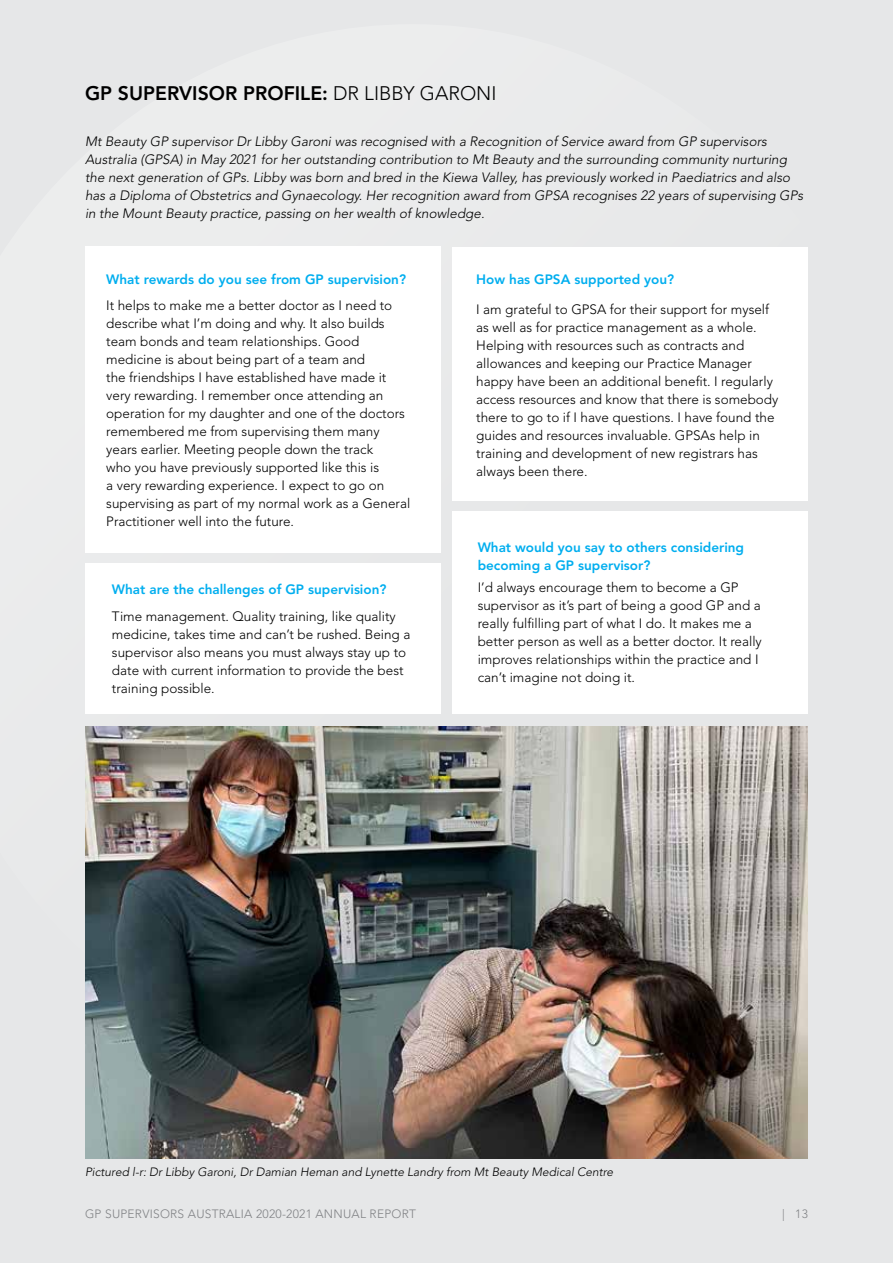
<style>
.page{position:relative;width:893px;height:1263px;background:#e6e7e8}
.page>*{position:absolute;margin:0;border:0;box-sizing:border-box;transform-origin:0 0}
.t1{font:800 19.5px "Avenir LT Std";color:#000}
.t2{font:300 13.5px/18px "Avenir LT Std";color:#000}
.t3{font:italic 300 13.5px/18px "Avenir LT Std";color:#000}
.t4{font:800 13.5px/18px "Avenir LT Std";color:#00aeef}
.t5{font:italic 300 12px "Avenir LT Std";color:#000}
.t6{font:300 12px "Avenir LT Std";letter-spacing:.02em;color:#808285}
.s1{font-weight:300}
</style>
<div class="page">
<div style="left:452px;top:247px;width:356px;height:253px;background:#fff"></div>
<div style="left:85px;top:247px;width:356px;height:306px;background:#fff"></div>
<div style="left:452px;top:511px;width:356px;height:202px;background:#fff"></div>
<div style="left:85px;top:563px;width:356px;height:150px;background:#fff"></div>
<img style="left:85px;top:726px;width:723px;height:433px">
<h1 class="t1" style="left:85px;top:81px;width:413px">GP SUPERVISOR PROFILE: <span class="s1">DR LIBBY GARONI</span></h1>
<p class="t3" style="left:85px;top:133px;width:720px">Mt Beauty GP supervisor Dr Libby Garoni was recognised with a Recognition of Service award from GP supervisors Australia (GPSA) in May 2021 for her outstanding contribution to Mt Beauty and the surrounding community nurturing the next generation of GPs. Libby was born and bred in the Kiewa Valley, has previously worked in Paediatrics and also has a Diploma of Obstetrics and Gynaecology. Her recognition award from GPSA recognises 22 years of supervising GPs in the Mount Beauty practice, passing on her wealth of knowledge.</p>
<p class="t4" style="left:106px;top:270px;width:301px">What rewards do you see from GP supervision?</p>
<p class="t2" style="left:106px;top:297px;width:305px">It helps to make me a better doctor as I need to describe what I’m doing and why. It also builds team bonds and team relationships. Good medicine is about being part of a team and<br>the friendships I have established have made it very rewarding. I remember once attending an operation for my daughter and one of the doctors remembered me from supervising them many years earlier. Meeting people down the track<br>who you have previously supported like this is<br>a very rewarding experience. I expect to go on supervising as part of my normal work as a General Practitioner well into the future.</p>
<p class="t4" style="left:112px;top:580px;width:276px">What are the challenges of GP supervision?</p>
<p class="t2" style="left:112px;top:607px;width:300px">Time management. Quality training, like quality medicine, takes time and can’t be rushed. Being a supervisor also means you must always stay up to date with current information to provide the best training possible.</p>
<p class="t4" style="left:476px;top:270px;width:199px">How has GPSA supported you?</p>
<p class="t2" style="left:476px;top:301px;width:304px">I am grateful to GPSA for their support for myself as well as for practice management as a whole.<br>Helping with resources such as contracts and allowances and keeping our Practice Manager happy have been an additional benefit. I regularly access resources and know that there is somebody there to go to if I have questions. I have found the guides and resources invaluable. GPSAs help in training and development of new registrars has always been there.</p>
<p class="t4" style="left:478px;top:538px;width:268px">What would you say to others considering becoming a GP supervisor?</p>
<p class="t2" style="left:478px;top:578px;width:286px">I’d always encourage them to become a GP supervisor as it’s part of being a good GP and a really fulfilling part of what I do. It makes me a better person as well as a better doctor. It really improves relationships within the practice and I can’t imagine not doing it.</p>
<p class="t5" style="left:85px;top:1165px;width:530px">Pictured l-r: Dr Libby Garoni, Dr Damian Heman and Lynette Landry from Mt Beauty Medical Centre</p>
<p class="t6" style="left:85px;top:1207px;width:332px">GP SUPERVISORS AUSTRALIA 2020-2021 ANNUAL REPORT</p>
<p class="t6" style="left:782px;top:1207px;width:27px">| 13</p>
</div>
